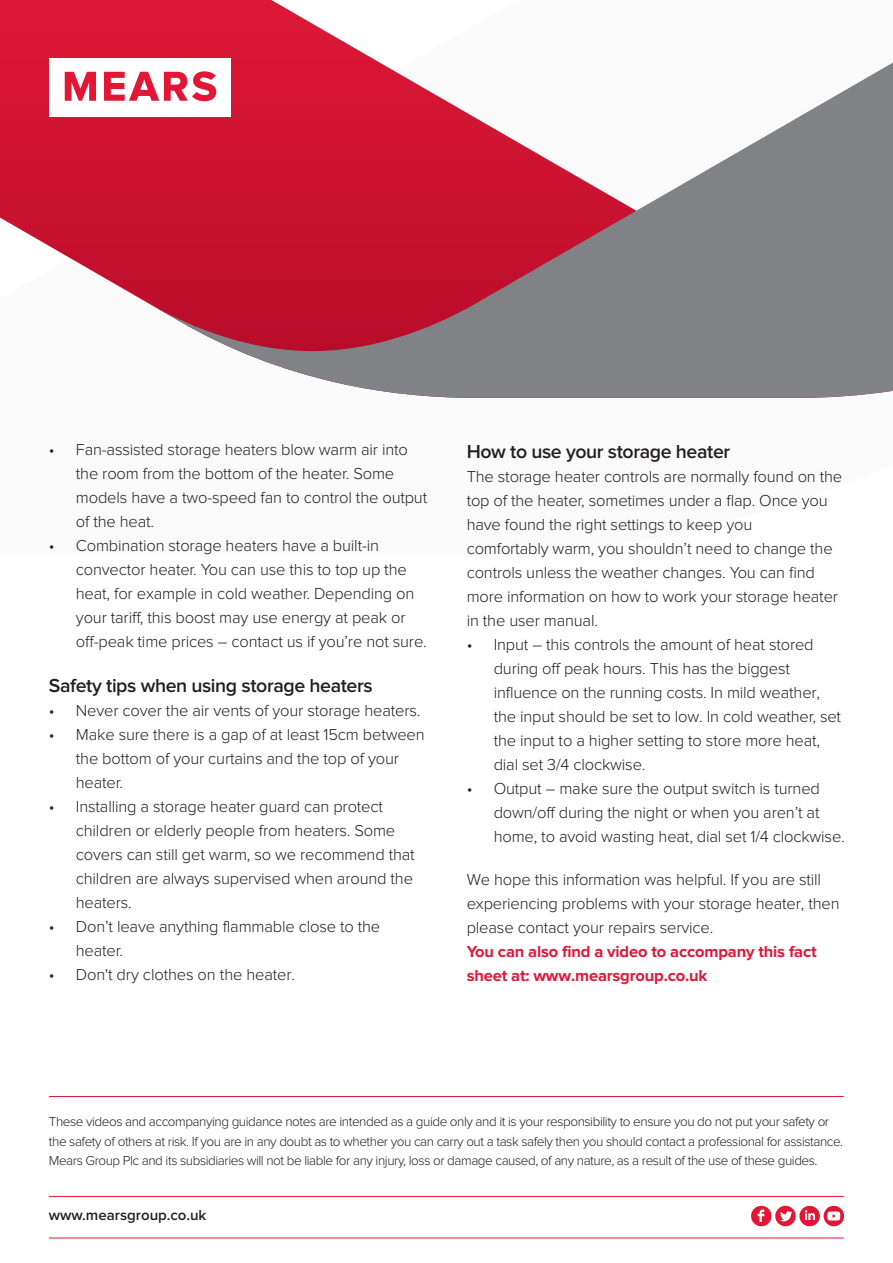
<style>
.page{position:relative;width:893px;height:1263px;background:#fff}
.page>*{position:absolute;margin:0;border:0;box-sizing:border-box;transform-origin:0 0}
.t1{font:600 19.5px "Proxima Nova";letter-spacing:-.02em;color:#231f20}
.t2{font:300 16.5px/24px "Proxima Nova";letter-spacing:-.01em;color:#231f20}
.t3{font:700 16.5px/24px "Proxima Nova";letter-spacing:-.01em;color:#e21736}
.t4{font:600 15px "Proxima Nova";color:#231f20}
.t5{font:300 13.5px/19.5px "Proxima Nova";letter-spacing:-.035em;color:#231f20}
</style>
<div class="page">
<svg style="left:0;top:0;width:150px;height:305px"></svg>
<svg style="left:150px;top:0;width:743px;height:398px"></svg>
<hr style="left:49px;top:1196px;width:795px;height:1px;background:#e21736">
<hr style="left:49px;top:1237px;width:795px;height:1px;background:#e21736">
<svg style="left:751px;top:1206px;width:93px;height:20px"></svg>
<hr style="left:49px;top:1096px;width:795px;height:1px;background:#e21736">
<div style="left:49px;top:58px;width:181px;height:59px;background:#fff"></div>
<svg style="left:65px;top:72px;width:31px;height:29px"></svg>
<svg style="left:104px;top:71px;width:112px;height:30px"></svg>
<p class="t2" style="left:76px;top:438px;width:353px;text-indent:-27px">• Fan-assisted storage heaters blow warm air into the room from the bottom of the heater. Some models have a two-speed fan to control the output of the heat.</p>
<p class="t2" style="left:76px;top:534px;width:352px;text-indent:-27px">• Combination storage heaters have a built-in convector heater. You can use this to top up the heat, for example in cold weather. Depending on your tariff, this boost may use energy at peak or off-peak time prices – contact us if you’re not sure.</p>
<p class="t1" style="left:49px;top:677px;width:325px">Safety tips when using storage heaters</p>
<p class="t2" style="left:49px;top:700px;width:373px">• Never cover the air vents of your storage heaters.</p>
<p class="t2" style="left:76px;top:724px;width:350px;text-indent:-27px">• Make sure there is a gap of at least 15cm between the bottom of your curtains and the top of your heater.</p>
<p class="t2" style="left:76px;top:796px;width:340px;text-indent:-27px">• Installing a storage heater guard can protect children or elderly people from heaters. Some covers can still get warm, so we recommend that children are always supervised when around the heaters.</p>
<p class="t2" style="left:76px;top:916px;width:306px;text-indent:-27px">• Don’t leave anything flammable close to the heater.</p>
<p class="t2" style="left:49px;top:964px;width:248px">• Don't dry clothes on the heater.</p>
<p class="t1" style="left:467px;top:442px;width:265px">How to use your storage heater</p>
<p class="t2" style="left:467px;top:465px;width:377px">The storage heater controls are normally found on the top of the heater, sometimes under a flap. Once you have found the right settings to keep you<br>comfortably warm, you shouldn’t need to change the controls unless the weather changes. You can find more information on how to work your storage heater in the user manual.</p>
<p class="t2" style="left:494px;top:633px;width:349px;text-indent:-27px">• Input – this controls the amount of heat stored during off peak hours. This has the biggest influence on the running costs. In mild weather, the input should be set to low. In cold weather, set the input to a higher setting to store more heat, dial set 3/4 clockwise.</p>
<p class="t2" style="left:494px;top:777px;width:353px;text-indent:-27px">• Output – make sure the output switch is turned down/off during the night or when you aren’t at home, to avoid wasting heat, dial set 1/4 clockwise.</p>
<p class="t2" style="left:467px;top:868px;width:374px">We hope this information was helpful. If you are still experiencing problems with your storage heater, then please contact your repairs service.</p>
<p class="t3" style="left:467px;top:940px;width:351px">You can also find a video to accompany this fact sheet at: www.mearsgroup.co.uk</p>
<p class="t5" style="left:49px;top:1112px;width:796px">These videos and accompanying guidance notes are intended as a guide only and it is your responsibility to ensure you do not put your safety or the safety of others at risk. If you are in any doubt as to whether you can carry out a task safely then you should contact a professional for assistance.<br>Mears Group Plc and its subsidiaries will not be liable for any injury, loss or damage caused, of any nature, as a result of the use of these guides.</p>
<p class="t4" style="left:49px;top:1208px;width:159px">www.mearsgroup.co.uk</p>
</div>
